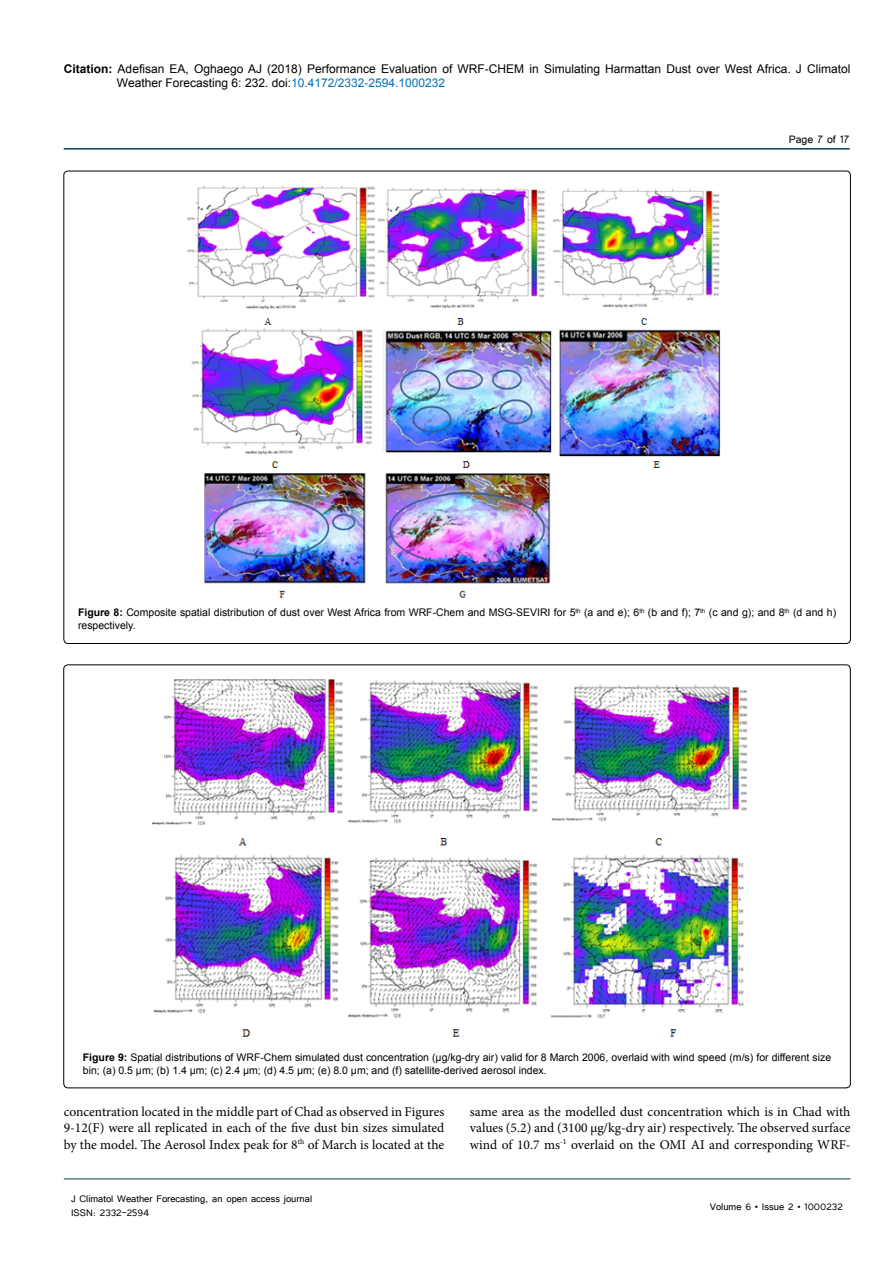
<style>
.page{position:relative;width:893px;height:1263px;background:#fff}
.page>*{position:absolute;margin:0;border:0;box-sizing:border-box;transform-origin:0 0}
.t1{font:13.5px/16.2px "Minion Pro";letter-spacing:-.005em;color:#000;text-align:justify}
.t2{font:13.5px "Tunga";color:#000}
.t3{font:12px/14.4px "Arial";color:#000}
.t4{font:12px/14.4px "Tunga";color:#000}
.t5{font:10.5px/12.6px "Arial";color:#000}
.s1{font-weight:700}
.s2{color:#0072bc}
</style>
<div class="page">
<hr style="left:64px;top:148px;width:786px;height:2px;background:#004440">
<hr style="left:64px;top:1179px;width:786px;height:1px;background:#004440">
<img style="left:187px;top:185px;width:534px;height:413px">
<img style="left:153px;top:679px;width:595px;height:358px">
<p class="t3" style="left:117px;top:61px;width:735px;text-indent:-53px"><span class="s1">Citation:</span> Adefisan EA, Oghaego AJ (2018) Performance Evaluation of WRF-CHEM in Simulating Harmattan Dust over West Africa. J Climatol<br>Weather Forecasting 6: 232. doi:<span class="s2">10.4172/2332-2594.1000232</span></p>
<p class="t2" style="left:789px;top:131px;width:62px">Page 7 of 17</p>
<p class="t5" style="left:78px;top:606px;width:760px"><span class="s1">Figure 8:</span> Composite spatial distribution of dust over West Africa from WRF-Chem and MSG-SEVIRI for 5<sup>th</sup> (a and e); 6<sup>th</sup> (b and f); 7<sup>th</sup> (c and g); and 8<sup>th</sup> (d and h) respectively.</p>
<p class="t5" style="left:83px;top:1051px;width:750px"><span class="s1">Figure 9:</span> Spatial distributions of WRF-Chem simulated dust concentration (μg/kg-dry air) valid for 8 March 2006, overlaid with wind speed (m/s) for different size bin; (a) 0.5 μm; (b) 1.4 μm; (c) 2.4 μm; (d) 4.5 μm; (e) 8.0 μm; and (f) satellite-derived aerosol index.</p>
<p class="t1" style="left:64px;top:1104px;width:382px">concentration located in the middle part of Chad as observed in Figures 9-12(F) were all replicated in each of the five dust bin sizes simulated by the model. The Aerosol Index peak for 8<sup>th</sup> of March is located at the</p>
<p class="t1" style="left:470px;top:1104px;width:382px">same area as the modelled dust concentration which is in Chad with values (5.2) and (3100 μg/kg-dry air) respectively. The observed surface wind of 10.7 ms<sup>-1</sup> overlaid on the OMI AI and corresponding WRF-</p>
<p class="t4" style="left:71px;top:1190px;width:243px">J Climatol Weather Forecasting, an open access journal<br>ISSN: 2332-2594</p>
<p class="t4" style="left:710px;top:1199px;width:135px">Volume 6 • Issue 2 • 1000232</p>
</div>
